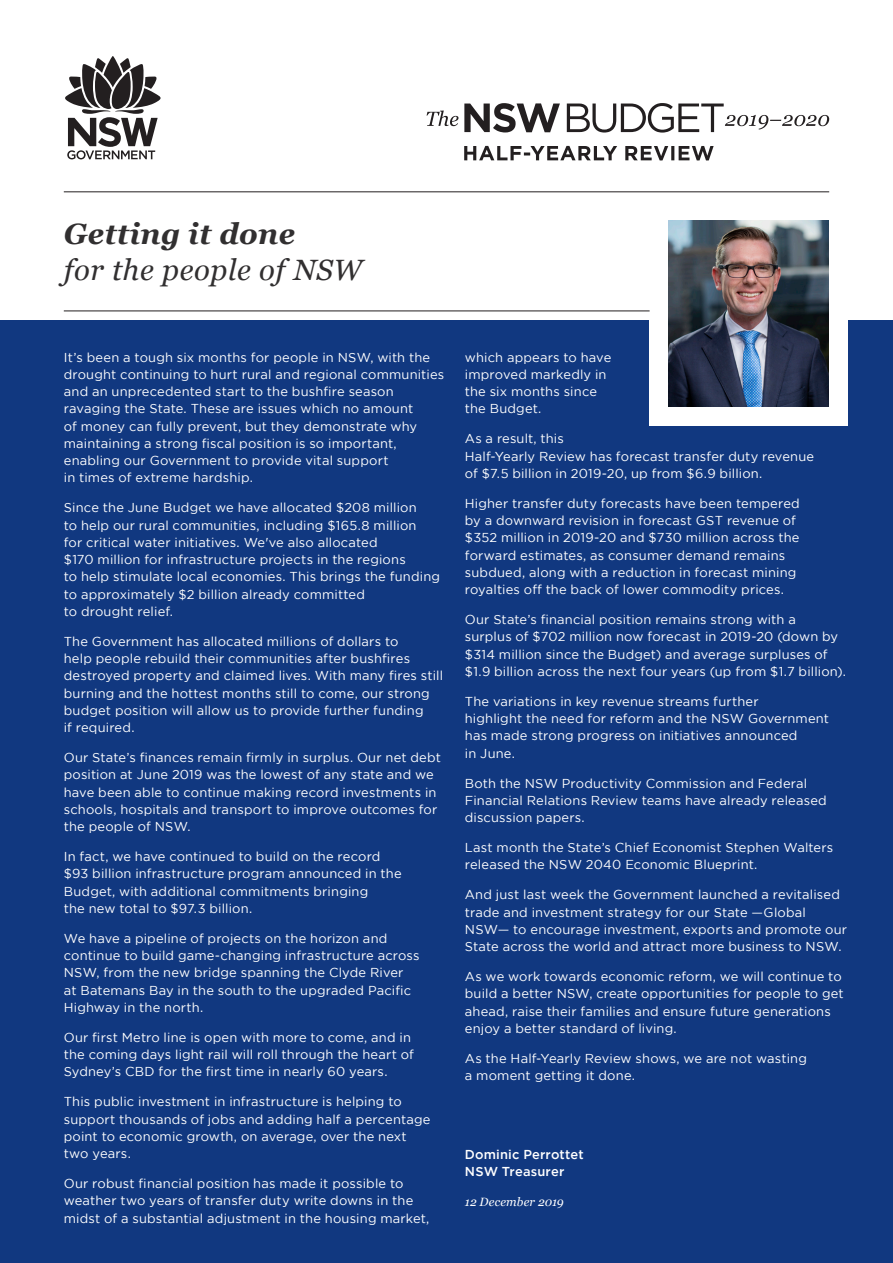
<style>
.page{position:relative;width:893px;height:1263px;background:#fff}
.page>*{position:absolute;margin:0;border:0;box-sizing:border-box;transform-origin:0 0}
.H3_subheading{font:italic 29.4px/36.2px "Georgia";letter-spacing:.02em;color:#312f30}
.Body_text{font:12.9px/17.2px "Gotham";letter-spacing:.015em;color:#fff}
.Body_text-2{font:500 12.9px/17.2px "Gotham";letter-spacing:.015em;color:#fff}
.Body_text-3{font:italic 12px "Georgia";letter-spacing:.015em;color:#fff}
.s1{font-weight:700}
</style>
<div class="page">
<svg style="left:65px;top:56px;width:96px;height:103px"></svg>
<hr style="left:64px;top:191px;width:765px;height:1px;background:#231f20">
<svg style="left:427px;top:111px;width:31px;height:15px"></svg>
<svg style="left:464px;top:103px;width:365px;height:30px"></svg>
<svg style="left:464px;top:146px;width:250px;height:14px"></svg>
<div style="left:0;top:321px;width:893px;height:942px;background:#113880"></div>
<div style="left:650px;top:197px;width:198px;height:229px;background:#fff"></div>
<img style="left:669px;top:220px;width:160px;height:187px">
<hr style="left:64px;top:311px;width:586px;height:1px;background:#231f20">
<p class="H3_subheading" style="left:64px;top:216px;width:300px"><span class="s1">Getting it done<br></span>for the people of NSW</p>
<p class="Body_text" style="left:64px;top:348px;width:382px">It’s been a tough six months for people in NSW, with the drought continuing to hurt rural and regional communities and an unprecedented start to the bushfire season ravaging the State. These are issues which no amount<br>of money can fully prevent, but they demonstrate why maintaining a strong fiscal position is so important, enabling our Government to provide vital support<br>in times of extreme hardship.</p>
<p class="Body_text" style="left:64px;top:499px;width:378px">Since the June Budget we have allocated $208 million<br>to help our rural communities, including $165.8 million<br>for critical water initiatives. We've also allocated<br>$170 million for infrastructure projects in the regions<br>to help stimulate local economies. This brings the funding to approximately $2 billion already committed<br>to drought relief.</p>
<p class="Body_text" style="left:64px;top:632px;width:381px">The Government has allocated millions of dollars to<br>help people rebuild their communities after bushfires destroyed property and claimed lives. With many fires still burning and the hottest months still to come, our strong budget position will allow us to provide further funding<br>if required.</p>
<p class="Body_text" style="left:64px;top:749px;width:379px">Our State’s finances remain firmly in surplus. Our net debt position at June 2019 was the lowest of any state and we have been able to continue making record investments in schools, hospitals and transport to improve outcomes for the people of NSW.</p>
<p class="Body_text" style="left:64px;top:848px;width:339px">In fact, we have continued to build on the record $93 billion infrastructure program announced in the Budget, with additional commitments bringing<br>the new total to $97.3 billion.</p>
<p class="Body_text" style="left:64px;top:929px;width:357px">We have a pipeline of projects on the horizon and continue to build game-changing infrastructure across NSW, from the new bridge spanning the Clyde River<br>at Batemans Bay in the south to the upgraded Pacific Highway in the north.</p>
<p class="Body_text" style="left:64px;top:1028px;width:352px">Our first Metro line is open with more to come, and in the coming days light rail will roll through the heart of<br>Sydney’s CBD for the first time in nearly 60 years.</p>
<p class="Body_text" style="left:64px;top:1093px;width:368px">This public investment in infrastructure is helping to support thousands of jobs and adding half a percentage point to economic growth, on average, over the next two years.</p>
<p class="Body_text" style="left:64px;top:1175px;width:367px">Our robust financial position has made it possible to weather two years of transfer duty write downs in the midst of a substantial adjustment in the housing market,</p>
<p class="Body_text" style="left:465px;top:348px;width:148px">which appears to have improved markedly in the six months since the Budget.</p>
<p class="Body_text" style="left:465px;top:430px;width:351px">As a result, this<br>Half-Yearly Review has forecast transfer duty revenue of $7.5 billion in 2019-20, up from $6.9 billion.</p>
<p class="Body_text" style="left:465px;top:494px;width:336px">Higher transfer duty forecasts have been tempered by a downward revision in forecast GST revenue of $352 million in 2019-20 and $730 million across the forward estimates, as consumer demand remains subdued, along with a reduction in forecast mining royalties off the back of lower commodity prices.</p>
<p class="Body_text" style="left:465px;top:611px;width:383px">Our State’s financial position remains strong with a<br>surplus of $702 million now forecast in 2019-20 (down by $314 million since the Budget) and average surpluses of $1.9 billion across the next four years (up from $1.7 billion).</p>
<p class="Body_text" style="left:465px;top:692px;width:366px">The variations in key revenue streams further<br>highlight the need for reform and the NSW Government has made strong progress on initiatives announced<br>in June.</p>
<p class="Body_text" style="left:465px;top:774px;width:363px">Both the NSW Productivity Commission and Federal<br>Financial Relations Review teams have already released discussion papers.</p>
<p class="Body_text" style="left:465px;top:839px;width:370px">Last month the State’s Chief Economist Stephen Walters released the NSW 2040 Economic Blueprint.</p>
<p class="Body_text" style="left:465px;top:886px;width:384px">And just last week the Government launched a revitalised trade and investment strategy for our State —Global NSW— to encourage investment, exports and promote our State across the world and attract more business to NSW.</p>
<p class="Body_text" style="left:465px;top:968px;width:380px">As we work towards economic reform, we will continue to build a better NSW, create opportunities for people to get ahead, raise their families and ensure future generations enjoy a better standard of living.</p>
<p class="Body_text" style="left:465px;top:1049px;width:344px">As the Half-Yearly Review shows, we are not wasting a moment getting it done.</p>
<p class="Body_text-2" style="left:465px;top:1145px;width:120px">Dominic Perrottet<br>NSW Treasurer</p>
<p class="Body_text-3" style="left:465px;top:1194px;width:100px">12 December 2019</p>
</div>
